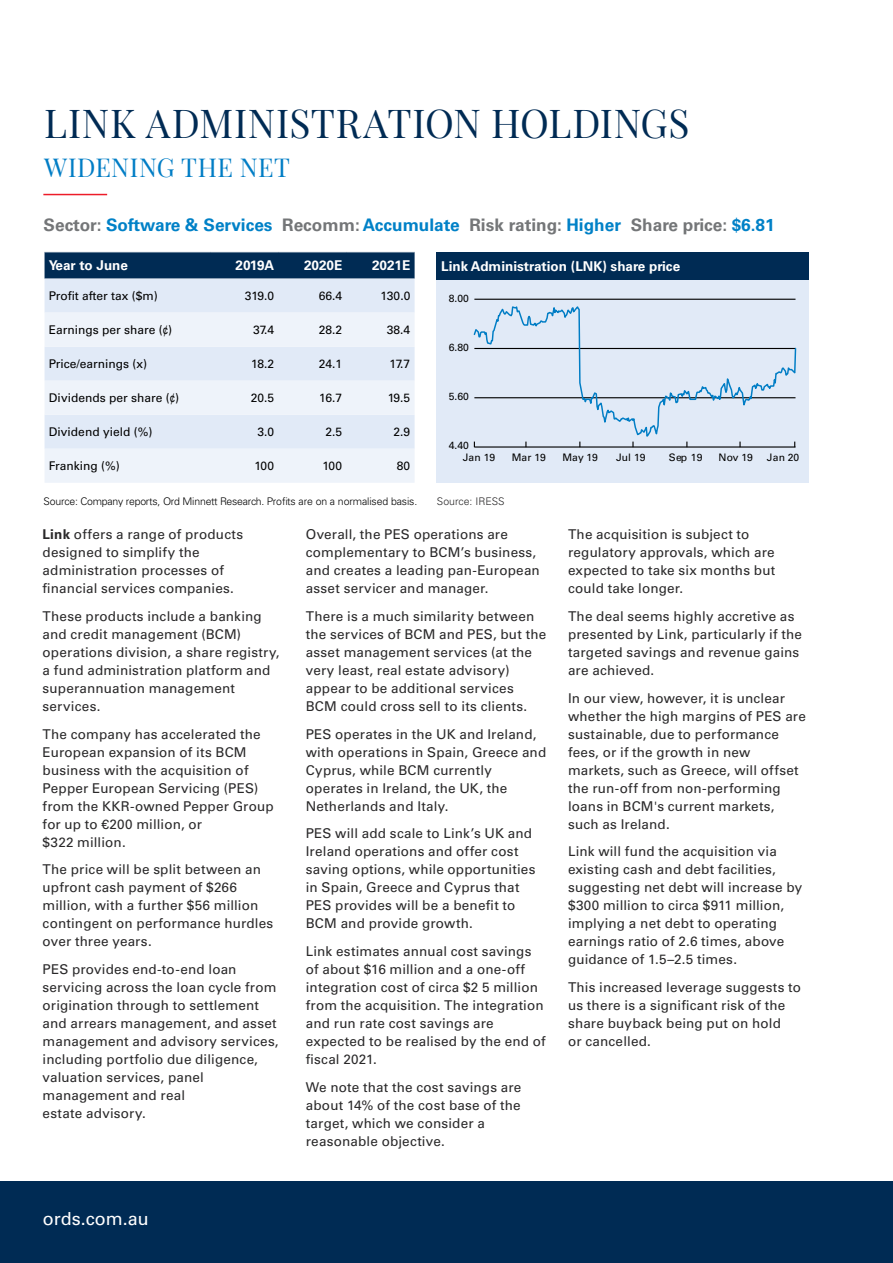
<style>
.page{position:relative;width:893px;height:1263px;background:#fff}
.page>*{position:absolute;margin:0;border:0;box-sizing:border-box;transform-origin:0 0}
.t1{font:39px "Playfair Display";letter-spacing:.015em;color:#002b54}
.t2{font:25.5px "Playfair Display";letter-spacing:.02em;color:#007dc5}
.t3{font:18px "Univers LT Std";color:#fff}
.t4{font:700 17.25px "Univers LT Std";color:#0081c7}
.t5{font:13.5px/18px "Univers LT Std";letter-spacing:.01em;color:#292829}
.t6{font:700 13.5px "Univers LT Std";color:#fff}
.t7{font:12px "Univers LT Std";color:#000}
.t8{font:300 10.5px "Univers LT Std";letter-spacing:-.02em;color:#000}
.t9{font:300 10.5px "Univers LT Std";color:#292829}
.t10{font:10.35px "Univers LT Std";letter-spacing:-.005em;color:#000}
.s1{color:#747678}
.s2{font-family:"Arial Narrow"}
.s3{font-weight:700}
</style>
<div class="page">
<div style="left:0;top:1181px;width:893px;height:82px;background:#002b54"></div>
<div style="left:436px;top:279px;width:372px;height:204px;background:#e1eaf7"></div>
<div style="left:45px;top:253px;width:370px;height:26px;background:#002b54"></div>
<div style="left:45px;top:279px;width:370px;height:34px;background:#e1eaf7"></div>
<svg style="left:45px;top:313px;width:370px;height:170px;background:#e8eff8"></svg>
<div style="left:437px;top:253px;width:372px;height:27px;background:#002b54"></div>
<hr style="left:474px;top:299px;width:321px;height:1px;background:#000">
<hr style="left:474px;top:446px;width:321px;height:2px;background:#000">
<svg style="left:473px;top:306px;width:324px;height:131px"></svg>
<hr style="left:43px;top:194px;width:64px;height:1px;background:#ed1c29">
<h1 class="t1" style="left:44px;top:99px;width:647px">LINK ADMINISTRATION HOLDINGS</h1>
<h2 class="t2" style="left:44px;top:151px;width:247px">WIDENING THE NET</h2>
<p class="t4" style="left:44px;top:215px;width:733px"><span class="s1">Sector:</span> Software &amp; Services <span class="s1">Recomm:</span> Accumulate <span class="s1">Risk rating:</span> Higher <span class="s1">Share price:</span> $6.81</p>
<p class="t6" style="left:49px;top:257px;width:81px">Year to June</p>
<p class="t6" style="left:235px;top:257px;width:40px">2019A</p>
<p class="t6" style="left:304px;top:257px;width:40px">2020E</p>
<p class="t6" style="left:372px;top:257px;width:40px">2021E</p>
<p class="t7" style="left:49px;top:289px;width:111px">Profit after tax ($m)</p>
<p class="t7" style="left:245px;top:289px;width:31px">319.0</p>
<p class="t7" style="left:319px;top:289px;width:25px">66.4</p>
<p class="t7" style="left:380px;top:289px;width:31px">130.0</p>
<p class="t7" style="left:49px;top:323px;width:125px">Earnings per share (<span class="s2">¢</span>)</p>
<p class="t7" style="left:253px;top:323px;width:23px">37.4</p>
<p class="t7" style="left:319px;top:323px;width:25px">28.2</p>
<p class="t7" style="left:387px;top:323px;width:25px">38.4</p>
<p class="t7" style="left:49px;top:357px;width:100px">Price/earnings (x)</p>
<p class="t7" style="left:251px;top:357px;width:25px">18.2</p>
<p class="t7" style="left:319px;top:357px;width:25px">24.1</p>
<p class="t7" style="left:389px;top:357px;width:22px">17.7</p>
<p class="t7" style="left:49px;top:391px;width:132px">Dividends per share (<span class="s2">¢</span>)</p>
<p class="t7" style="left:251px;top:391px;width:25px">20.5</p>
<p class="t7" style="left:319px;top:391px;width:25px">16.7</p>
<p class="t7" style="left:388px;top:391px;width:24px">19.5</p>
<p class="t7" style="left:49px;top:425px;width:105px">Dividend yield (%)</p>
<p class="t7" style="left:258px;top:425px;width:18px">3.0</p>
<p class="t7" style="left:326px;top:425px;width:18px">2.5</p>
<p class="t7" style="left:394px;top:425px;width:18px">2.9</p>
<p class="t7" style="left:49px;top:459px;width:73px">Franking (%)</p>
<p class="t7" style="left:254px;top:459px;width:21px">100</p>
<p class="t7" style="left:322px;top:459px;width:21px">100</p>
<p class="t7" style="left:397px;top:459px;width:15px">80</p>
<p class="t6" style="left:441px;top:258px;width:240px">Link Administration (LNK) share price</p>
<p class="t10" style="left:449px;top:292px;width:21px">8.00</p>
<p class="t10" style="left:449px;top:341px;width:21px">6.80</p>
<p class="t10" style="left:449px;top:390px;width:21px">5.60</p>
<p class="t10" style="left:449px;top:439px;width:21px">4.40</p>
<p class="t10" style="left:463px;top:452px;width:34px">Jan 19</p>
<p class="t10" style="left:512px;top:452px;width:35px">Mar 19</p>
<p class="t10" style="left:562px;top:452px;width:37px">May 19</p>
<p class="t10" style="left:616px;top:452px;width:31px">Jul 19</p>
<p class="t10" style="left:669px;top:452px;width:35px">Sep 19</p>
<p class="t10" style="left:719px;top:452px;width:36px">Nov 19</p>
<p class="t10" style="left:767px;top:452px;width:34px">Jan 20</p>
<p class="t8" style="left:44px;top:495px;width:375px">Source: Company reports, Ord Minnett Research. Profits are on a normalised basis.</p>
<p class="t9" style="left:437px;top:495px;width:69px">Source: IRESS</p>
<p class="t5" style="left:43px;top:525px;width:202px"><span class="s3">Link</span> offers a range of products designed to simplify the administration processes of financial services companies.</p>
<p class="t5" style="left:43px;top:607px;width:239px">These products include a banking and credit management (BCM) operations division, a share registry, a fund administration platform and superannuation management services.</p>
<p class="t5" style="left:43px;top:725px;width:233px">The company has accelerated the<br>European expansion of its BCM business with the acquisition of<br>Pepper European Servicing (PES) from the KKR-owned Pepper Group for up to €200 million, or<br>$322 million.</p>
<p class="t5" style="left:43px;top:861px;width:232px">The price will be split between an upfront cash payment of $266 million, with a further $56 million contingent on performance hurdles over three years.</p>
<p class="t5" style="left:43px;top:960px;width:238px">PES provides end-to-end loan servicing across the loan cycle from origination through to settlement and arrears management, and asset management and advisory services, including portfolio due diligence, valuation services, panel management and real<br>estate advisory.</p>
<p class="t5" style="left:306px;top:525px;width:236px">Overall, the PES operations are complementary to BCM’s business, and creates a leading pan-European asset servicer and manager.</p>
<p class="t5" style="left:306px;top:607px;width:242px">There is a much similarity between the services of BCM and PES, but the asset management services (at the very least, real estate advisory) appear to be additional services BCM could cross sell to its clients.</p>
<p class="t5" style="left:306px;top:725px;width:242px">PES operates in the UK and Ireland, with operations in Spain, Greece and<br>Cyprus, while BCM currently operates in Ireland, the UK, the<br>Netherlands and Italy.</p>
<p class="t5" style="left:306px;top:825px;width:231px">PES will add scale to Link’s UK and<br>Ireland operations and offer cost saving options, while opportunities in Spain, Greece and Cyprus that<br>PES provides will be a benefit to<br>BCM and provide growth.</p>
<p class="t5" style="left:306px;top:942px;width:241px">Link estimates annual cost savings of about $16 million and a one-off integration cost of circa $2 5 million from the acquisition. The integration and run rate cost savings are expected to be realised by the end of fiscal 2021.</p>
<p class="t5" style="left:306px;top:1078px;width:217px">We note that the cost savings are about 14% of the cost base of the target, which we consider a reasonable objective.</p>
<p class="t5" style="left:568px;top:525px;width:209px">The acquisition is subject to regulatory approvals, which are expected to take six months but could take longer.</p>
<p class="t5" style="left:568px;top:607px;width:235px">The deal seems highly accretive as presented by Link, particularly if the targeted savings and revenue gains are achieved.</p>
<p class="t5" style="left:568px;top:689px;width:239px">In our view, however, it is unclear whether the high margins of PES are sustainable, due to performance fees, or if the growth in new markets, such as Greece, will offset the run-off from non-performing loans in BCM's current markets, such as Ireland.</p>
<p class="t5" style="left:568px;top:843px;width:236px">Link will fund the acquisition via existing cash and debt facilities, suggesting net debt will increase by $300 million to circa $911 million, implying a net debt to operating earnings ratio of 2.6 times, above guidance of 1.5–2.5 times.</p>
<p class="t5" style="left:568px;top:978px;width:235px">This increased leverage suggests to us there is a significant risk of the share buyback being put on hold<br>or cancelled.</p>
<h3 class="t3" style="left:43px;top:1208px;width:108px">ords.com.au</h3>
</div>
